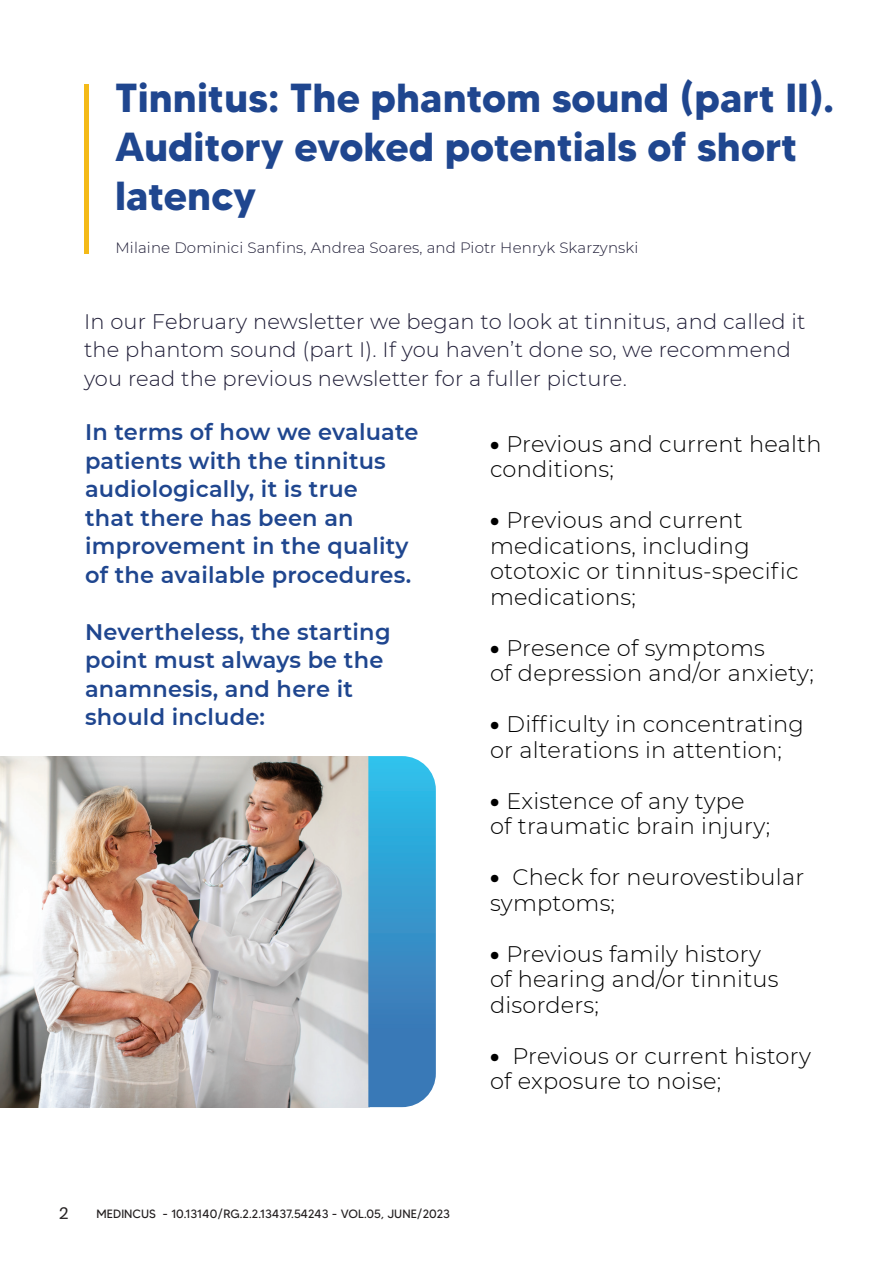
<style>
.page{position:relative;width:893px;height:1263px;background:#fff}
.page>*{position:absolute;margin:0;border:0;box-sizing:border-box;transform-origin:0 0}
.t1{font:700 40.5px/48.6px "MADETOMMY";color:#1f468f}
.t2{font:300 22.5px/25.5px "Montserrat";letter-spacing:.01em;color:#000}
.t3{font:600 22.5px/28.5px "Montserrat";letter-spacing:.01em;color:#1f468f}
.t4{font:300 21px/28.5px "Montserrat";letter-spacing:.01em;color:#1e1c36}
.t5{font:16.5px "Poppins";color:#231f20}
.t6{font:300 15px "Montserrat";letter-spacing:.01em;color:#1e1c36}
.t7{font:12px "MADETOMMY";letter-spacing:-.005em;color:#231f20}
.s1{font-weight:900}
</style>
<div class="page">
<div style="left:84px;top:84px;width:5px;height:170px;background:#f4ba18"></div>
<img style="left:0;top:756px;width:368px;height:351px">
<svg style="left:368px;top:756px;width:68px;height:351px;background:#3a97cc"></svg>
<h1 class="t1" style="left:115px;top:73px;width:721px">Tinnitus: The phantom sound (part II).<br>Auditory evoked potentials of short latency</h1>
<p class="t6" style="left:115px;top:238px;width:524px">Milaine Dominici Sanfins, Andrea Soares, and Piotr Henryk Skarzynski</p>
<p class="t4" style="left:84px;top:306px;width:723px">In our February newsletter we began to look at tinnitus, and called it the phantom sound (part I). If you haven’t done so, we recommend you read the previous newsletter for a fuller picture.</p>
<p class="t3" style="left:85px;top:417px;width:335px">In terms of how we evaluate patients with the tinnitus audiologically, it is true<br>that there has been an improvement in the quality of the available procedures.</p>
<p class="t3" style="left:85px;top:616px;width:307px">Nevertheless, the starting point must always be the anamnesis, and here it should include:</p>
<p class="t2" style="left:490px;top:430px;width:333px"><span class="s1">•</span> Previous and current health conditions;</p>
<p class="t2" style="left:490px;top:507px;width:310px"><span class="s1">•</span> Previous and current medications, including ototoxic or tinnitus-specific medications;</p>
<p class="t2" style="left:490px;top:634px;width:325px"><span class="s1">•</span> Presence of symptoms<br>of depression and/or anxiety;</p>
<p class="t2" style="left:490px;top:711px;width:315px"><span class="s1">•</span> Difficulty in concentrating or alterations in attention;</p>
<p class="t2" style="left:490px;top:787px;width:282px"><span class="s1">•</span> Existence of any type of traumatic brain injury;</p>
<p class="t2" style="left:490px;top:864px;width:316px"><span class="s1">•</span> Check for neurovestibular symptoms;</p>
<p class="t2" style="left:490px;top:940px;width:290px"><span class="s1">•</span> Previous family history of hearing and/or tinnitus disorders;</p>
<p class="t2" style="left:490px;top:1042px;width:322px"><span class="s1">•</span> Previous or current history of exposure to noise;</p>
<p class="t5" style="left:59px;top:1203px;width:11px">2</p>
<p class="t7" style="left:97px;top:1206px;width:355px">MEDINCUS - 10.13140/RG.2.2.13437.54243 - VOL.05, JUNE/2023</p>
</div>
